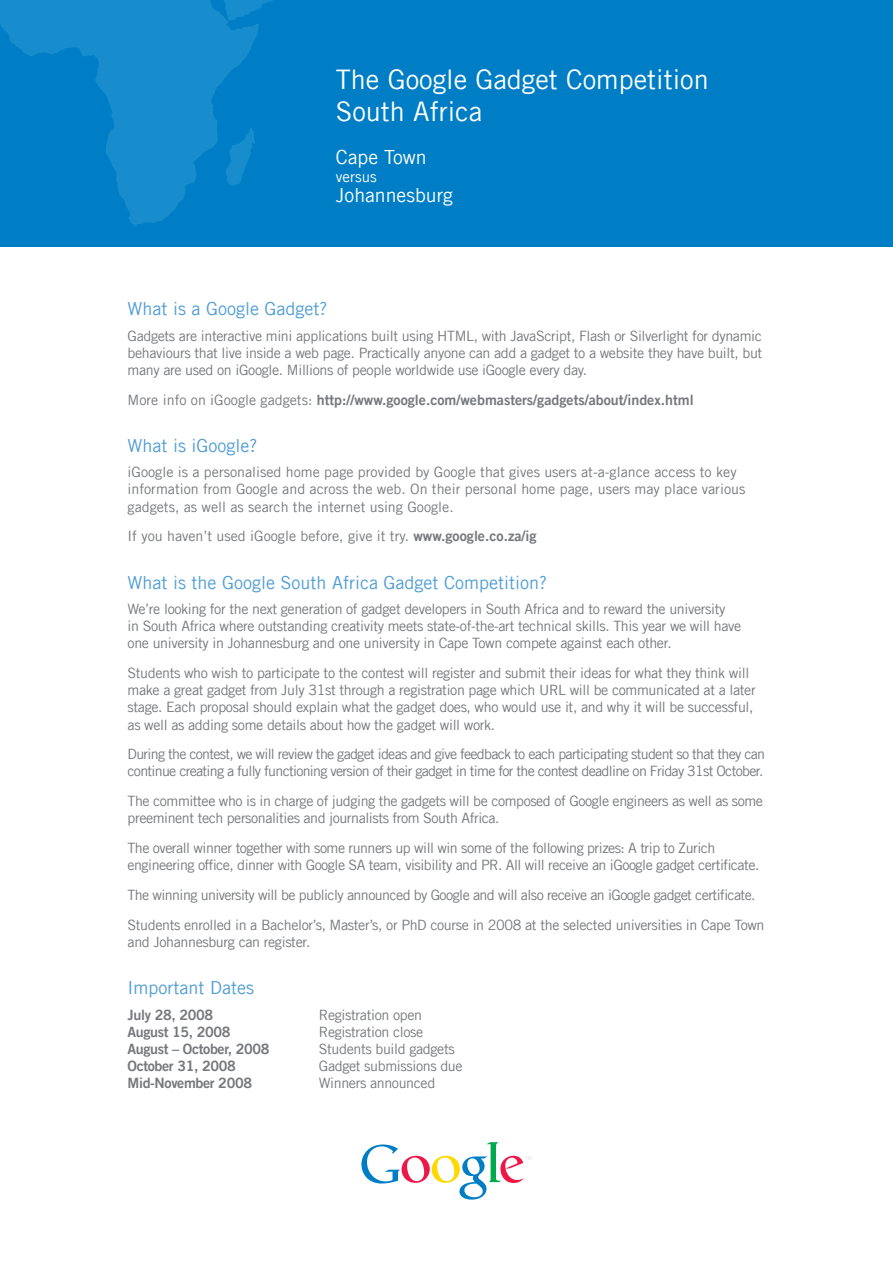
<style>
.page{position:relative;width:893px;height:1263px;background:#fff}
.page>*{position:absolute;margin:0;border:0;box-sizing:border-box;transform-origin:0 0}
.t1{font:27px/31.5px "Trade Gothic LT Com";color:#fff}
.t2{font:19.5px "Trade Gothic LT Com";color:#fff}
.t3{font:18px "Trade Gothic LT Com";color:#4f9dd5}
.t4{font:15px "Trade Gothic LT Com";color:#fff}
.t5{font:14.25px/17.1px "Trade Gothic LT Com";letter-spacing:-.025em;color:#76787b}
.t6{font:14.25px/17.1px "Trade Gothic LT Com";color:#76787b}
.t7{font:14.25px/17.1px "Trade Gothic LT Com";letter-spacing:-.05em;color:#76787b}
.t8{font:14.25px "Trade Gothic LT Com Bd 2";color:#76787b}
.t9{font:14.25px "Trade Gothic LT Com Bd 2";letter-spacing:-.025em;color:#76787b}
.s1{font-family:"Trade Gothic LT Com"}
.s2{font-family:"Trade Gothic LT Com Bd 2"}
</style>
<div class="page">
<div style="left:0;top:0;width:893px;height:247px;background:#007ec5"></div>
<svg style="left:0;top:0;width:273px;height:226px"></svg>
<svg style="left:225px;top:127px;width:31px;height:59px"></svg>
<svg style="left:361px;top:1142px;width:170px;height:57px"></svg>
<h1 class="t1" style="left:336px;top:64px;width:374px">The Google Gadget Competition<br>South Africa</h1>
<h2 class="t2" style="left:336px;top:145px;width:92px">Cape Town</h2>
<p class="t4" style="left:336px;top:168px;width:42px">versus</p>
<h2 class="t2" style="left:336px;top:184px;width:119px">Johannesburg</h2>
<p class="t3" style="left:128px;top:298px;width:201px">What is a Google Gadget?</p>
<p class="t5" style="left:128px;top:327px;width:636px;text-align:justify">Gadgets are interactive mini applications built using HTML, with JavaScript, Flash or Silverlight for dynamic behaviours that live inside a web page. Practically anyone can add a gadget to a website they have built, but many are used on iGoogle. Millions of people worldwide use iGoogle every day.</p>
<p class="t8" style="left:128px;top:391px;width:568px"><span class="s1">More info on iGoogle gadgets:</span> http://www.google.com/webmasters/gadgets/about/index.html</p>
<p class="t3" style="left:128px;top:434px;width:131px">What is iGoogle?</p>
<p class="t6" style="left:128px;top:463px;width:619px">iGoogle is a personalised home page provided by Google that gives users at-a-glance access to key information from Google and across the web. On their personal home page, users may place various gadgets, as well as search the internet using Google.</p>
<p class="t6" style="left:128px;top:528px;width:410px">If you haven’t used iGoogle before, give it try. <span class="s2">www.google.co.za/ig</span></p>
<p class="t3" style="left:128px;top:571px;width:421px">What is the Google South Africa Gadget Competition?</p>
<p class="t5" style="left:128px;top:600px;width:615px">We’re looking for the next generation of gadget developers in South Africa and to reward the university<br>in South Africa where outstanding creativity meets state-of-the-art technical skills. This year we will have one university in Johannesburg and one university in Cape Town compete against each other.</p>
<p class="t5" style="left:128px;top:664px;width:630px">Students who wish to participate to the contest will register and submit their ideas for what they think will make a great gadget from July 31st through a registration page which URL will be communicated at a later stage. Each proposal should explain what the gadget does, who would use it, and why it will be successful, as well as adding some details about how the gadget will work.</p>
<p class="t7" style="left:128px;top:745px;width:639px">During the contest, we will review the gadget ideas and give feedback to each participating student so that they can continue creating a fully functioning version of their gadget in time for the contest deadline on Friday 31st October.</p>
<p class="t5" style="left:128px;top:792px;width:637px">The committee who is in charge of judging the gadgets will be composed of Google engineers as well as some preeminent tech personalities and journalists from South Africa.</p>
<p class="t5" style="left:128px;top:839px;width:633px">The overall winner together with some runners up will win some of the following prizes: A trip to Zurich engineering office, dinner with Google SA team, visibility and PR. All will receive an iGoogle gadget certificate.</p>
<p class="t5" style="left:128px;top:880px;width:638px;line-height:29.8px">The winning university will be publicly announced by Google and will also receive an iGoogle gadget certificate.<br>Students enrolled in a Bachelor’s, Master’s, or PhD course in 2008 at the selected universities in Cape Town</p>
<p class="t5" style="left:128px;top:933px;width:184px">and Johannesburg can register.</p>
<p class="t3" style="left:128px;top:977px;width:128px">Important Dates</p>
<p class="t9" style="left:128px;top:1006px;width:87px">July 28, 2008</p>
<p class="t5" style="left:319px;top:1006px;width:105px">Registration open</p>
<p class="t9" style="left:128px;top:1023px;width:105px">August 15, 2008</p>
<p class="t5" style="left:319px;top:1023px;width:106px">Registration close</p>
<p class="t9" style="left:128px;top:1040px;width:144px">August – October, 2008</p>
<p class="t5" style="left:319px;top:1040px;width:137px">Students build gadgets</p>
<p class="t9" style="left:128px;top:1057px;width:110px">October 31, 2008</p>
<p class="t5" style="left:319px;top:1057px;width:145px">Gadget submissions due</p>
<p class="t9" style="left:128px;top:1074px;width:126px">Mid-November 2008</p>
<p class="t5" style="left:319px;top:1074px;width:118px">Winners announced</p>
</div>
